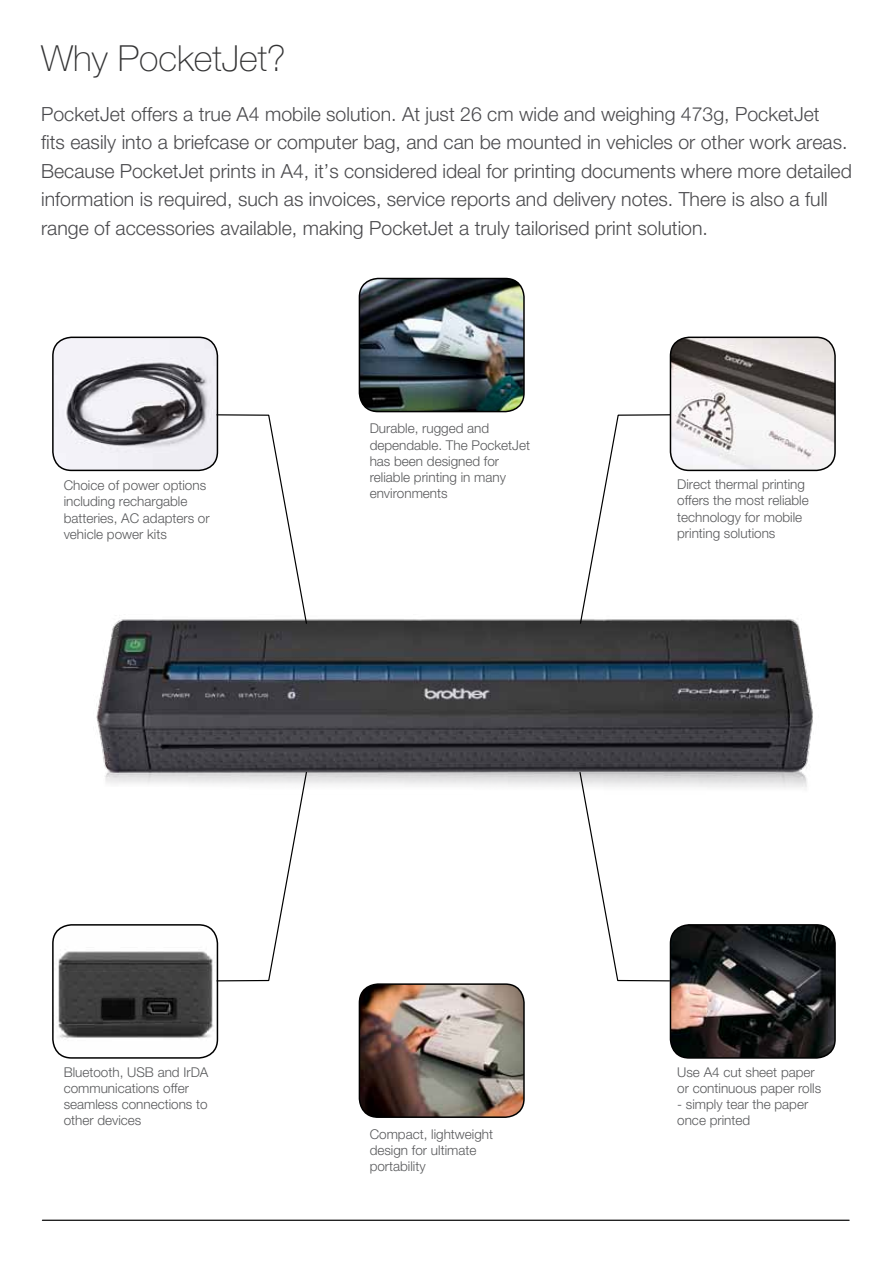
<style>
.page{position:relative;width:893px;height:1263px;background:#fff}
.page>*{position:absolute;margin:0;border:0;box-sizing:border-box;transform-origin:0 0}
.t1{font:100 36px "Helvetica Neue";color:#333334}
.t2{font:300 19.5px/28.5px "Helvetica Neue";color:#4a4a4d}
.t3{font:300 13.5px/16.2px "Helvetica Neue";color:#58595b}
</style>
<div class="page">
<hr style="left:42px;top:1220px;width:807px;height:1px;background:#000">
<img style="left:96px;top:618px;width:717px;height:170px">
<img style="left:670px;top:337px;width:165px;height:133px">
<div style="left:670px;top:337px;width:166px;height:134px;border:2px solid #000;border-radius:19px"></div>
<img style="left:359px;top:278px;width:165px;height:134px">
<div style="left:359px;top:278px;width:166px;height:134px;border:2px solid #000;border-radius:19px"></div>
<img style="left:359px;top:986px;width:163px;height:131px">
<div style="left:359px;top:983px;width:166px;height:135px;border:2px solid #000;border-radius:19px"></div>
<img style="left:670px;top:925px;width:163px;height:133px">
<div style="left:670px;top:924px;width:166px;height:135px;border:2px solid #000;border-radius:19px"></div>
<img style="left:53px;top:337px;width:164px;height:133px">
<div style="left:52px;top:337px;width:166px;height:134px;border:2px solid #000;border-radius:19px"></div>
<img style="left:53px;top:925px;width:164px;height:131px">
<div style="left:52px;top:924px;width:166px;height:135px;border:2px solid #000;border-radius:19px"></div>
<svg style="left:569px;top:414px;width:102px;height:213px"></svg>
<svg style="left:579px;top:771px;width:92px;height:211px"></svg>
<svg style="left:216px;top:414px;width:92px;height:211px"></svg>
<svg style="left:216px;top:771px;width:92px;height:211px"></svg>
<h1 class="t1" style="left:41px;top:38px;width:246px">Why PocketJet?</h1>
<p class="t2" style="left:41px;top:99px;width:812px">PocketJet offers a true A4 mobile solution. At just 26 cm wide and weighing 473g, PocketJet<br>fits easily into a briefcase or computer bag, and can be mounted in vehicles or other work areas.<br>Because PocketJet prints in A4, it’s considered ideal for printing documents where more detailed information is required, such as invoices, service reports and delivery notes. There is also a full range of accessories available, making PocketJet a truly tailorised print solution.</p>
<p class="t3" style="left:64px;top:477px;width:148px">Choice of power options including rechargable batteries, AC adapters or vehicle power kits</p>
<p class="t3" style="left:370px;top:420px;width:162px">Durable, rugged and dependable. The PocketJet has been designed for reliable printing in many environments</p>
<p class="t3" style="left:677px;top:476px;width:133px">Direct thermal printing offers the most reliable technology for mobile printing solutions</p>
<p class="t3" style="left:64px;top:1064px;width:146px">Bluetooth, USB and IrDA communications offer seamless connections to other devices</p>
<p class="t3" style="left:370px;top:1125px;width:125px">Compact, lightweight design for ultimate portability</p>
<p class="t3" style="left:677px;top:1064px;width:146px">Use A4 cut sheet paper or continuous paper rolls</p>
<p class="t3" style="left:677px;top:1096px;width:133px">- simply tear the paper once printed</p>
</div>
